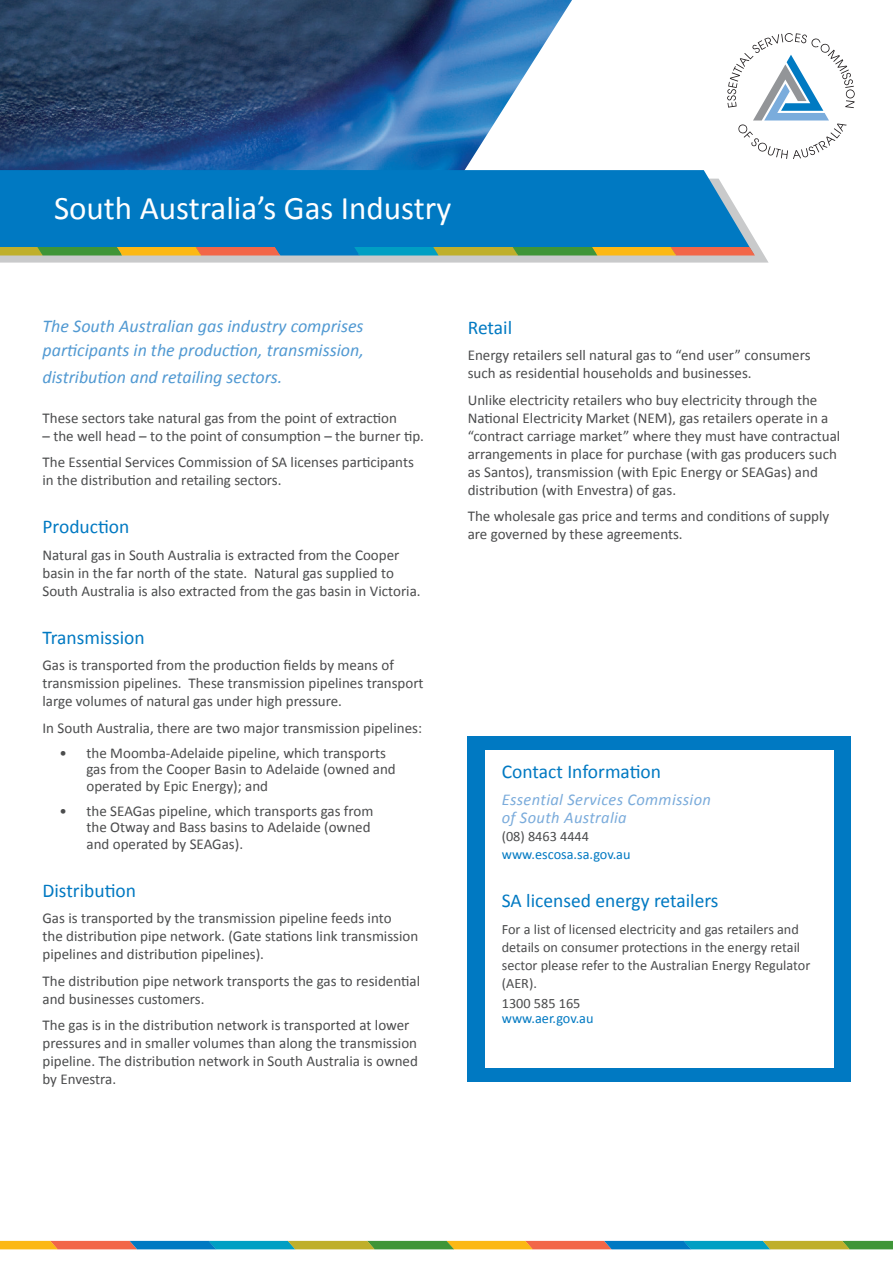
<style>
.page{position:relative;width:893px;height:1263px;background:#fff}
.page>*{position:absolute;margin:0;border:0;box-sizing:border-box;transform-origin:0 0}
.t1{font:33px "Calibri";color:#fff}
.t2{font:19.5px "Calibri";color:#0079c2}
.Lead_in{font:italic 18px/24px "Calibri";color:#5199d2}
.Contact_-_H3{font:italic 16.5px/18px "Calibri";letter-spacing:.02em;color:#7aabdb}
.Body{font:15px/18px "Calibri";color:#4b4c4d}
.Body-2{font:14.25px/18px "Calibri";color:#4b4c4d}
.Body-3{font:14.25px/18px "Calibri";color:#0079c2}
.s1{color:#4b4c4d}
</style>
<div class="page">
<img style="left:0;top:0;width:572px;height:170px">
<svg style="left:727px;top:33px;width:128px;height:126px"></svg>
<svg style="left:0;top:238px;width:769px;height:25px;background:#c9cac7"></svg>
<div style="left:0;top:170px;width:754px;height:77px;background:#0079c2"></div>
<svg style="left:467px;top:836px;width:1px;height:246px"></svg>
<svg style="left:0;top:1241px;width:893px;height:8px;background:#7b9364"></svg>
<svg style="left:0;top:247px;width:755px;height:8px;background:#93944f"></svg>
<div style="left:468px;top:736px;width:383px;height:346px;background:#0079c2"></div>
<div style="left:485px;top:750px;width:348px;height:317px;background:#fff"></div>
<p class="t1" style="left:54px;top:187px;width:399px">South Australia’s Gas Industry</p>
<p class="Lead_in" style="left:43px;top:314px;width:323px">The South Australian gas industry comprises participants in the production, transmission,</p>
<p class="Lead_in" style="left:43px;top:365px;width:241px">distribution and retailing sectors.</p>
<p class="Body" style="left:43px;top:409px;width:356px">These sectors take natural gas from the point of extraction</p>
<p class="Body" style="left:43px;top:427px;width:383px">– the well head – to the point of consumption – the burner tip.</p>
<p class="Body" style="left:43px;top:453px;width:373px">The Essential Services Commission of SA licenses participants in the distribution and retailing sectors.</p>
<h2 class="t2" style="left:43px;top:514px;width:88px">Production</h2>
<p class="Body" style="left:43px;top:546px;width:380px">Natural gas in South Australia is extracted from the Cooper basin in the far north of the state. Natural gas supplied to<br>South Australia is also extracted from the gas basin in Victoria.</p>
<h2 class="t2" style="left:43px;top:625px;width:104px">Transmission</h2>
<p class="Body" style="left:43px;top:656px;width:383px">Gas is transported from the production fields by means of transmission pipelines. These transmission pipelines transport large volumes of natural gas under high pressure.</p>
<p class="Body" style="left:43px;top:719px;width:381px">In South Australia, there are two major transmission pipelines:</p>
<p class="Body" style="left:87px;top:745px;width:311px;line-height:16.5px;text-indent:-27px">• the Moomba-Adelaide pipeline, which transports gas from the Cooper Basin to Adelaide (owned and operated by Epic Energy); and</p>
<p class="Body" style="left:87px;top:803px;width:288px;line-height:16.5px;text-indent:-27px">• the SEAGas pipeline, which transports gas from the Otway and Bass basins to Adelaide (owned and operated by SEAGas).</p>
<h2 class="t2" style="left:43px;top:878px;width:95px">Distribution</h2>
<p class="Body" style="left:43px;top:909px;width:377px">Gas is transported by the transmission pipeline feeds into<br>the distribution pipe network. (Gate stations link transmission pipelines and distribution pipelines).</p>
<p class="Body" style="left:43px;top:972px;width:379px">The distribution pipe network transports the gas to residential and businesses customers.</p>
<p class="Body" style="left:43px;top:1016px;width:377px">The gas is in the distribution network is transported at lower pressures and in smaller volumes than along the transmission pipeline. The distribution network in South Australia is owned by Envestra.</p>
<h2 class="t2" style="left:468px;top:315px;width:46px">Retail</h2>
<p class="Body" style="left:468px;top:346px;width:344px">Energy retailers sell natural gas to “end user” consumers such as residential households and businesses.</p>
<p class="Body" style="left:468px;top:391px;width:374px">Unlike electricity retailers who buy electricity through the National Electricity Market (NEM), gas retailers operate in a “contract carriage market” where they must have contractual arrangements in place for purchase (with gas producers such as Santos), transmission (with Epic Energy or SEAGas) and distribution (with Envestra) of gas.</p>
<p class="Body" style="left:468px;top:507px;width:363px">The wholesale gas price and terms and conditions of supply are governed by these agreements.</p>
<h2 class="t2" style="left:502px;top:760px;width:161px">Contact Information</h2>
<p class="Contact_-_H3" style="left:502px;top:790px;width:211px">Essential Services Commission of South Australia</p>
<p class="Body-3" style="left:502px;top:827px;width:130px"><span class="s1">(08) 8463 4444 </span>www.escosa.sa.gov.au</p>
<h2 class="t2" style="left:502px;top:888px;width:218px">SA licensed energy retailers</h2>
<p class="Body-2" style="left:502px;top:920px;width:310px">For a list of licensed electricity and gas retailers and details on consumer protections in the energy retail sector please refer to the Australian Energy Regulator (AER).</p>
<p class="Body-2" style="left:502px;top:994px;width:80px">1300 585 165</p>
<p class="Body-3" style="left:502px;top:1009px;width:93px">www.aer.gov.au</p>
</div>
